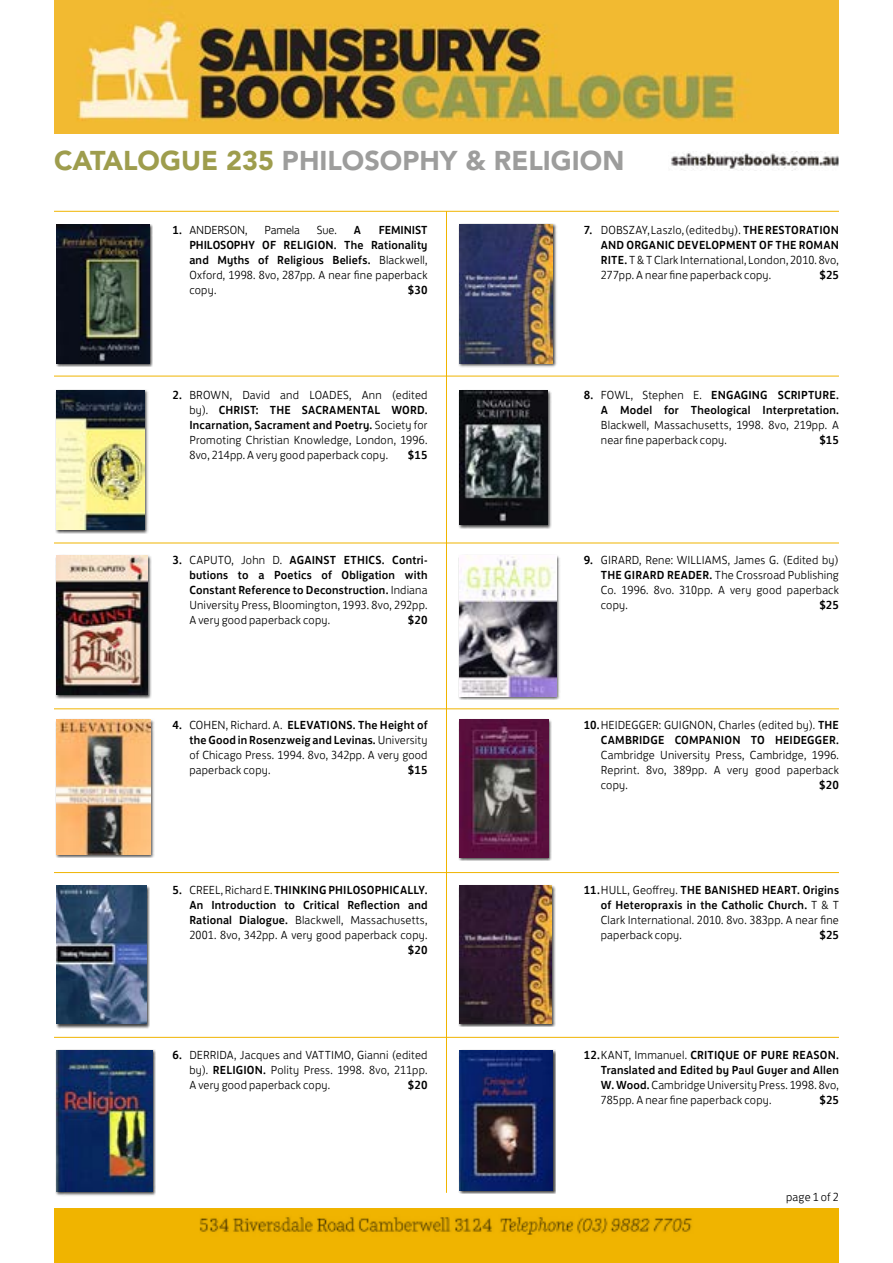
<style>
.page{position:relative;width:893px;height:1263px;background:#fff}
.page>*{position:absolute;margin:0;border:0;box-sizing:border-box;transform-origin:0 0}
.t1{font:900 27px "Avenir";color:#9d9d9c}
.t2{font:300 12px/15px "FS Jack";letter-spacing:.015em;color:#000;text-align:justify}
.t3{font:500 12px/15px "FS Jack";letter-spacing:.015em;color:#000;text-align:justify}
.t4{font:300 12px "FS Jack";letter-spacing:-.01em;color:#000}
.s1{color:#9e9d4d}
.s2{font-weight:500}
.s3{font-weight:300}
</style>
<div class="page">
<img style="left:54px;top:0;width:785px;height:134px">
<div style="left:54px;top:1208px;width:785px;height:55px;background:#f0b400"></div>
<img style="left:199px;top:1217px;width:493px;height:18px">
<div style="left:458px;top:223px;width:99px;height:144px;background:#000;opacity:.75"></div>
<img style="left:460px;top:225px;width:93px;height:138px">
<div style="left:458px;top:389px;width:93px;height:140px;background:#000;opacity:.75"></div>
<img style="left:460px;top:391px;width:88px;height:134px">
<div style="left:458px;top:555px;width:102px;height:145px;background:#000;opacity:.75"></div>
<img style="left:460px;top:556px;width:96px;height:140px">
<div style="left:458px;top:719px;width:93px;height:142px;background:#000;opacity:.75"></div>
<img style="left:460px;top:720px;width:88px;height:138px">
<div style="left:458px;top:884px;width:98px;height:143px;background:#000;opacity:.75"></div>
<img style="left:460px;top:886px;width:92px;height:138px">
<div style="left:458px;top:1049px;width:98px;height:144px;background:#000;opacity:.75"></div>
<img style="left:460px;top:1051px;width:93px;height:139px">
<div style="left:55px;top:1049px;width:101px;height:147px;background:#000;opacity:.75"></div>
<img style="left:56px;top:1051px;width:96px;height:141px">
<div style="left:56px;top:886px;width:93px;height:142px;background:#000;opacity:.75"></div>
<img style="left:56px;top:886px;width:90px;height:138px">
<div style="left:55px;top:719px;width:99px;height:139px;background:#000;opacity:.75"></div>
<img style="left:56px;top:720px;width:94px;height:135px">
<div style="left:55px;top:555px;width:96px;height:144px;background:#000;opacity:.75"></div>
<img style="left:56px;top:556px;width:91px;height:139px">
<div style="left:55px;top:389px;width:93px;height:144px;background:#000;opacity:.75"></div>
<img style="left:56px;top:391px;width:88px;height:138px">
<div style="left:57px;top:225px;width:96px;height:142px;background:#000;opacity:.75"></div>
<img style="left:56px;top:225px;width:93px;height:139px">
<img style="left:671px;top:151px;width:168px;height:20px">
<hr style="left:54px;top:211px;width:785px;height:1px;background:#f0b400">
<hr style="left:54px;top:376px;width:785px;height:1px;background:#f0b400">
<hr style="left:54px;top:543px;width:785px;height:1px;background:#f0b400">
<hr style="left:54px;top:708px;width:785px;height:1px;background:#f0b400">
<hr style="left:54px;top:872px;width:785px;height:1px;background:#f0b400">
<hr style="left:54px;top:1037px;width:785px;height:1px;background:#f0b400">
<hr style="left:446px;top:211px;width:1px;height:982px;background:#f0b400">
<h1 class="t1" style="left:54px;top:144px;width:572px"><span class="s1">CATALOGUE 235</span> PHILOSOPHY &amp; RELIGION</h1>
<p class="t4" style="left:172px;top:220px;width:77px"><span class="s2">1.</span> ANDERSON,</p>
<p class="t2" style="left:264px;top:221px;width:37px">Pamela</p>
<p class="t2" style="left:317px;top:221px;width:21px">Sue.</p>
<p class="t3" style="left:354px;top:222px;width:9px">A</p>
<p class="t3" style="left:189px;top:222px;width:240px;text-indent:189px">FEMINIST PHILOSOPHY OF RELIGION. The Rationality and Myths of Religious Beliefs. <span class="s3">Blackwell, Oxford, 1998. 8vo, 287pp. A near fine paperback copy.</span></p>
<p class="t3" style="left:408px;top:282px;width:21px">$30</p>
<p class="t2" style="left:189px;top:386px;width:240px;text-indent:-17px"><span class="s2">2.</span> BROWN, David and LOADES, Ann (edited by). <span class="s2">CHRIST: THE SACRAMENTAL WORD.<br>Incarnation, Sacrament and Poetry.</span> Society for Promoting Christian Knowledge, London, 1996.<br>8vo, 214pp. A very good paperback copy.</p>
<p class="t3" style="left:408px;top:447px;width:21px">$15</p>
<p class="t3" style="left:189px;top:552px;width:240px;text-indent:-17px">3. <span class="s3">CAPUTO, John D.</span> AGAINST ETHICS. Contri&shy;butions to a Poetics of Obligation with Constant Reference to Deconstruction. <span class="s3">Indiana University Press, Bloomington, 1993. 8vo, 292pp.<br>A very good paperback copy.</span></p>
<p class="t3" style="left:408px;top:612px;width:21px">$20</p>
<p class="t2" style="left:189px;top:716px;width:240px;text-indent:-17px"><span class="s2">4.</span> COHEN, Richard. A. <span class="s2">ELEVATIONS. The Height of the Good in Rosenzweig and Levinas.</span> University of Chicago Press. 1994. 8vo, 342pp. A very good paperback copy.</p>
<p class="t3" style="left:408px;top:762px;width:21px">$15</p>
<p class="t3" style="left:189px;top:882px;width:240px;text-indent:-17px">5. <span class="s3">CREEL, Richard E.</span> THINKING PHILOSOPHICALLY.<br>An Introduction to Critical Reflection and Rational Dialogue. <span class="s3">Blackwell, Massachusetts, 2001. 8vo, 342pp. A very good paperback copy.</span></p>
<p class="t3" style="left:408px;top:942px;width:21px">$20</p>
<p class="t2" style="left:189px;top:1046px;width:240px;text-indent:-17px"><span class="s2">6.</span> DERRIDA, Jacques and VATTIMO, Gianni (edited by). <span class="s2">RELIGION.</span> Polity Press. 1998. 8vo, 211pp.<br>A very good paperback copy.</p>
<p class="t3" style="left:408px;top:1077px;width:21px">$20</p>
<p class="t2" style="left:601px;top:221px;width:240px;text-indent:-17px"><span class="s2">7.</span> DOBSZAY, Laszlo, (edited by). <span class="s2">THE RESTORATION AND ORGANIC DEVELOPMENT OF THE ROMAN RITE.</span> T &amp; T Clark International, London, 2010. 8vo, 277pp. A near fine paperback copy.</p>
<p class="t3" style="left:819px;top:267px;width:21px">$25</p>
<p class="t3" style="left:584px;top:387px;width:257px;text-align:right">8. <span class="s3">FOWL, Stephen E.</span> ENGAGING SCRIPTURE.<br>A Model for Theological Interpretation.</p>
<p class="t2" style="left:601px;top:416px;width:240px">Blackwell, Massachusetts, 1998. 8vo, 219pp. A near fine paperback copy.</p>
<p class="t3" style="left:819px;top:432px;width:21px">$15</p>
<p class="t2" style="left:601px;top:551px;width:240px;text-indent:-17px"><span class="s2">9.</span> GIRARD, Rene: WILLIAMS, James G. (Edited by)<br><span class="s2">THE GIRARD READER.</span> The Crossroad Publishing Co. 1996. 8vo. 310pp. A very good paperback copy.</p>
<p class="t3" style="left:819px;top:597px;width:21px">$25</p>
<p class="t3" style="left:584px;top:717px;width:257px;text-align:right">10.<span class="s3">HEIDEGGER: GUIGNON, Charles (edited by).</span> THE<br>CAMBRIDGE COMPANION TO HEIDEGGER.</p>
<p class="t2" style="left:601px;top:746px;width:240px">Cambridge University Press, Cambridge, 1996.<br>Reprint. 8vo, 389pp. A very good paperback copy.</p>
<p class="t3" style="left:819px;top:777px;width:21px">$20</p>
<p class="t2" style="left:601px;top:881px;width:240px;text-indent:-17px"><span class="s2">11.</span>HULL, Geoffrey. <span class="s2">THE BANISHED HEART. Origins of Heteropraxis in the Catholic Church.</span> T &amp; T Clark International. 2010. 8vo. 383pp. A near fine paperback copy.</p>
<p class="t3" style="left:819px;top:927px;width:21px">$25</p>
<p class="t2" style="left:601px;top:1046px;width:240px;text-indent:-17px"><span class="s2">12.</span>KANT, Immanuel. <span class="s2">CRITIQUE OF PURE REASON.<br>Translated and Edited by Paul Guyer and Allen W. Wood.</span> Cambridge University Press. 1998. 8vo, 785pp. A near fine paperback copy.</p>
<p class="t3" style="left:819px;top:1092px;width:21px">$25</p>
<p class="t2" style="left:786px;top:1188px;width:54px">page 1 of 2</p>
</div>
